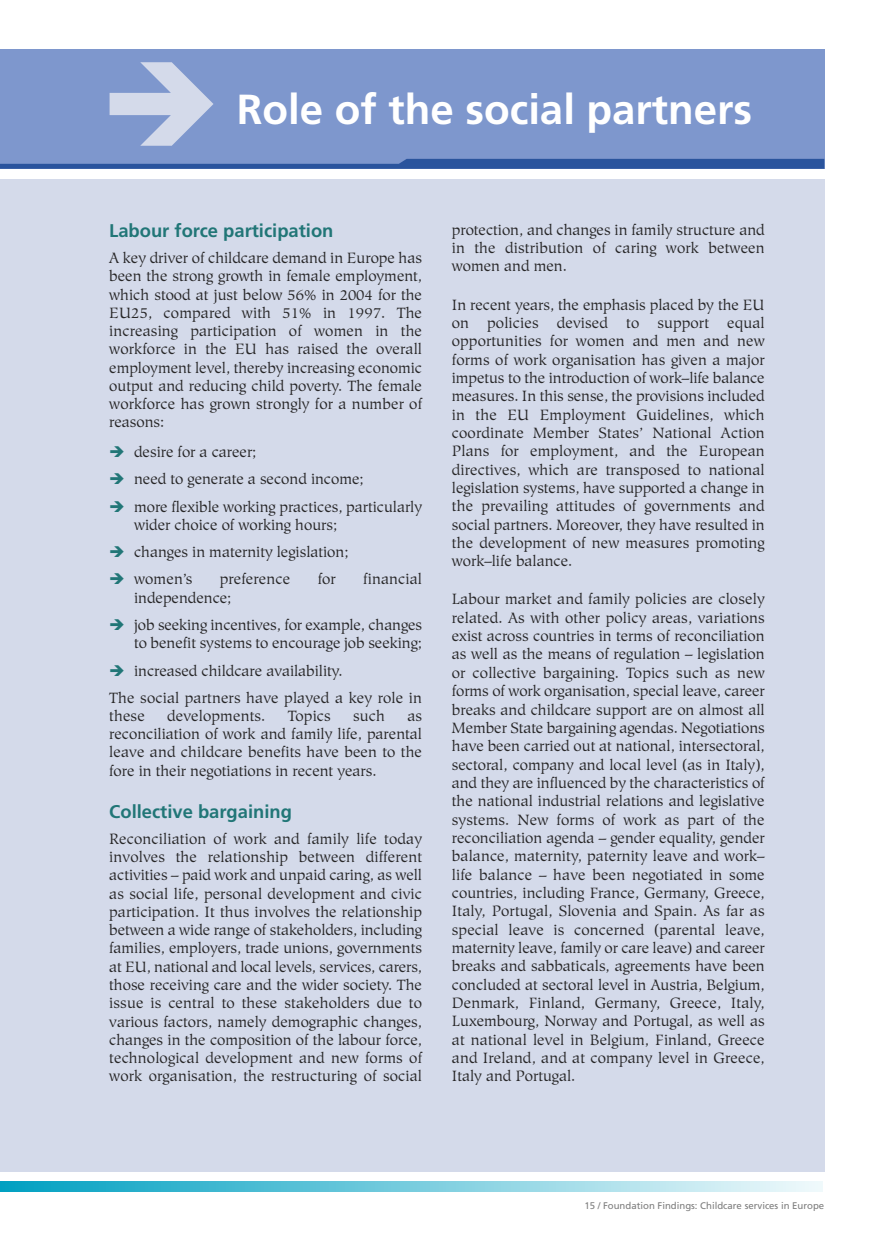
<style>
.page{position:relative;width:874px;height:1241px;background:#fff}
.page>*{position:absolute;margin:0;border:0;box-sizing:border-box;transform-origin:0 0}
.t1{font:700 42px "Frutiger";color:#fff}
.t2{font:700 18.38px "Frutiger";color:#217677}
.t3{font:14.88px/18.4px "Hiroshige";color:#272627;text-align:justify}
.t4{font:9.62px "Frutiger";color:#7d7d7d}
</style>
<div class="page">
<div style="left:0;top:50px;width:823px;height:119px;background:#7e97cd"></div>
<svg style="left:0;top:1181px;width:822px;height:10px;background:#77ccde"></svg>
<svg style="left:0;top:159px;width:823px;height:10px"></svg>
<div style="left:0;top:179px;width:823px;height:992px;background:#d4daea"></div>
<h1 class="t1" style="left:237px;top:92px;width:516px">Role of the social partners</h1>
<p class="t2" style="left:109px;top:223px;width:225px">Labour force participation</p>
<p class="t3" style="left:109px;top:250px;width:314px">A key driver of childcare demand in Europe has been the strong growth in female employment, which stood at just below 56% in 2004 for the EU25, compared with 51% in 1997. The increasing participation of women in the workforce in the EU has raised the overall employment level, thereby increasing economic output and reducing child poverty. The female workforce has grown strongly for a number of reasons:</p>
<p class="t3" style="left:134px;top:440px;width:289px;line-height:27.1px;text-align:left">desire for a career;<br>need to generate a second income;<br>more flexible working practices, particularly</p>
<p class="t3" style="left:134px;top:512px;width:216px;line-height:27.1px;text-align:left">wider choice of working hours; changes in maternity legislation; women’s</p>
<p class="t3" style="left:219px;top:571px;width:72px">preference</p>
<p class="t3" style="left:317px;top:571px;width:20px">for</p>
<p class="t3" style="left:363px;top:571px;width:60px">financial</p>
<p class="t3" style="left:134px;top:585px;width:289px;line-height:27.1px">independence;<br>job seeking incentives, for example, changes</p>
<p class="t3" style="left:134px;top:635px;width:289px">to benefit systems to encourage job seeking;</p>
<p class="t3" style="left:134px;top:662px;width:210px">increased childcare availability.</p>
<p class="t3" style="left:109px;top:689px;width:314px">The social partners have played a key role in</p>
<p class="t3" style="left:109px;top:708px;width:37px">these</p>
<p class="t3" style="left:167px;top:708px;width:100px">developments.</p>
<p class="t3" style="left:287px;top:708px;width:45px">Topics</p>
<p class="t3" style="left:353px;top:708px;width:33px">such</p>
<p class="t3" style="left:109px;top:708px;width:314px;text-indent:298px">as reconciliation of work and family life, parental leave and childcare benefits have been to the fore in their negotiations in recent years.</p>
<p class="t2" style="left:109px;top:804px;width:184px">Collective bargaining</p>
<p class="t3" style="left:109px;top:831px;width:314px">Reconciliation of work and family life today involves the relationship between different activities – paid work and unpaid caring, as well as social life, personal development and civic participation. It thus involves the relationship between a wide range of stakeholders, including families, employers, trade unions, governments at EU, national and local levels, services, carers, those receiving care and the wider society. The issue is central to these stakeholders due to various factors, namely demographic changes, changes in the composition of the labour force, technological development and new forms of work organisation, the restructuring of social</p>
<p class="t3" style="left:451px;top:222px;width:314px">protection, and changes in family structure and in the distribution of caring work between women and men.</p>
<p class="t3" style="left:451px;top:296px;width:314px">In recent years, the emphasis placed by the EU on policies devised to support equal opportunities for women and men and new forms of work organisation has given a major impetus to the introduction of work–life balance measures. In this sense, the provisions included in the EU Employment Guidelines, which coordinate Member States’ National Action Plans for employment, and the European directives, which are transposed to national legislation systems, have supported a change in the prevailing attitudes of governments and social partners. Moreover, they have resulted in the development of new measures promoting work–life balance.</p>
<p class="t3" style="left:451px;top:591px;width:314px">Labour market and family policies are closely related. As with other policy areas, variations exist across countries in terms of reconciliation as well as the means of regulation – legislation or collective bargaining. Topics such as new forms of work organisation, special leave, career breaks and childcare support are on almost all Member State bargaining agendas. Negotiations have been carried out at national, intersectoral, sectoral, company and local level (as in Italy), and they are influenced by the characteristics of the national industrial relations and legislative systems. New forms of work as part of the reconciliation agenda – gender equality, gender balance, maternity, paternity leave and work– life balance – have been negotiated in some countries, including France, Germany, Greece, Italy, Portugal, Slovenia and Spain. As far as special leave is concerned (parental leave, maternity leave, family or care leave) and career breaks and sabbaticals, agreements have been concluded at sectoral level in Austria, Belgium, Denmark, Finland, Germany, Greece, Italy, Luxembourg, Norway and Portugal, as well as at national level in Belgium, Finland, Greece and Ireland, and at company level in Greece, Italy and Portugal.</p>
<p class="t4" style="left:584px;top:1200px;width:241px">15 / Foundation Findings: Childcare services in Europe</p>
</div>
